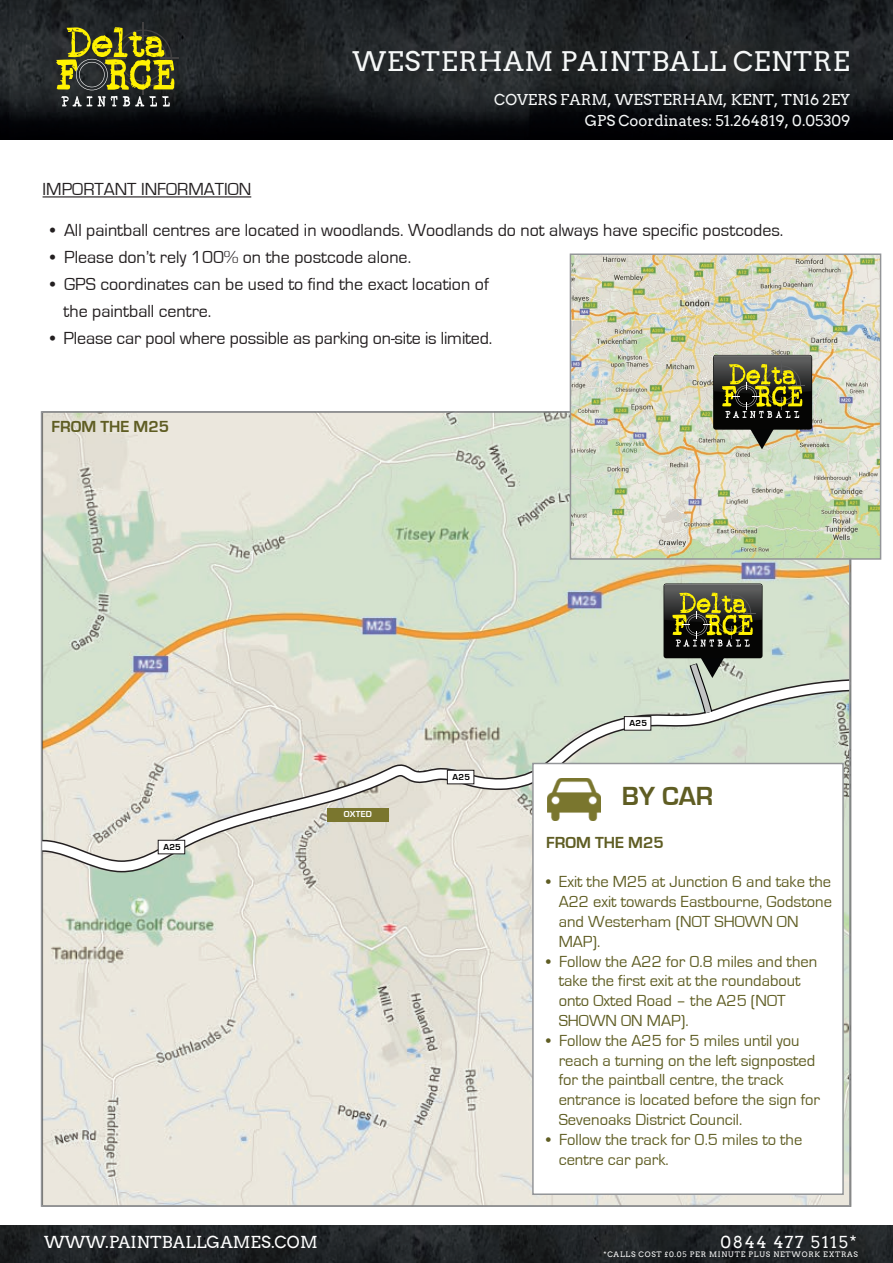
<style>
.page{position:relative;width:893px;height:1263px;background:#fff}
.page>*{position:absolute;margin:0;border:0;box-sizing:border-box;transform-origin:0 0}
.t1{font:27px "Arvo";letter-spacing:.025em;color:#f6f8f8}
.t2{font:700 27px "Eurostile";color:#5f5d23}
.t3{font:18px/27px "Eurostile";color:#231f20}
.t4{font:16.5px/19.8px "Eurostile";color:#5f5d23}
.t5{font:16.5px "Arvo";letter-spacing:.01em;color:#fff}
.t6{font:700 16.5px "Eurostile";color:#5f5d23}
.t7{font:16.5px "Arvo";letter-spacing:.1em;color:#fff}
.t8{font:15px "Arvo";color:#f6f8f8}
.t9{font:700 9px "Eurostile";letter-spacing:.025em;color:#000001}
.t10{font:700 9px "Eurostile";letter-spacing:.025em;color:#fff}
.t11{font:7.5px "Arvo";letter-spacing:.1em;color:#fff}
</style>
<div class="page">
<img style="left:0;top:0;width:892px;height:139px">
<img style="left:0;top:1225px;width:892px;height:38px">
<svg style="left:56px;top:22px;width:123px;height:85px;background:#5e5d28"></svg>
<hr style="left:43px;top:196px;width:208px;height:2px;background:#231f20">
<img style="left:45px;top:414px;width:802px;height:790px">
<svg style="left:44px;top:672px;width:803px;height:208px;background:#d5ddce"></svg>
<svg style="left:44px;top:675px;width:803px;height:201px;background:#dbddd0"></svg>
<div style="left:327px;top:808px;width:61px;height:14px;background:#7a762e"></div>
<div style="left:663px;top:584px;width:99px;height:74px;background:#050504;border-radius:3px"></div>
<svg style="left:664px;top:584px;width:97px;height:63px"></svg>
<div style="left:447px;top:770px;width:27px;height:14px;background:#fff;border:1px solid #231f20"></div>
<div style="left:624px;top:716px;width:27px;height:15px;background:#fff;border:1px solid #231f20"></div>
<div style="left:158px;top:840px;width:27px;height:14px;background:#fff;border:1px solid #231f20"></div>
<img style="left:572px;top:257px;width:306px;height:300px">
<svg style="left:749px;top:430px;width:25px;height:19px"></svg>
<div style="left:713px;top:355px;width:99px;height:75px;background:#050504;border-radius:3px"></div>
<svg style="left:713px;top:356px;width:98px;height:62px"></svg>
<div style="left:569px;top:254px;width:312px;height:306px;border:2px solid #939598"></div>
<svg style="left:688px;top:658px;width:37px;height:57px;background:#abb4a9"></svg>
<div style="left:532px;top:763px;width:311px;height:432px;background:#fff;border:2px solid #939598"></div>
<img style="left:547px;top:779px;width:53px;height:42px">
<h1 class="t1" style="left:352px;top:45px;width:499px">WESTERHAM PAINTBALL CENTRE</h1>
<p class="t8" style="left:494px;top:91px;width:357px">COVERS FARM, WESTERHAM, KENT, TN16 2EY</p>
<p class="t8" style="left:585px;top:112px;width:267px">GPS Coordinates: 51.264819, 0.05309</p>
<p class="t3" style="left:43px;top:176px;width:210px">IMPORTANT INFORMATION</p>
<p class="t3" style="left:50px;top:217px;width:735px">• All paintball centres are located in woodlands. Woodlands do not always have specific postcodes.</p>
<p class="t3" style="left:50px;top:244px;width:362px">• Please don’t rely 100% on the postcode alone.</p>
<p class="t3" style="left:64px;top:271px;width:426px;text-indent:-14px">• GPS coordinates can be used to find the exact location of the paintball centre.</p>
<p class="t3" style="left:50px;top:325px;width:443px">• Please car pool where possible as parking on-site is limited.</p>
<p class="t6" style="left:52px;top:418px;width:119px">FROM THE M25</p>
<p class="t9" style="left:163px;top:842px;width:19px">A25</p>
<p class="t10" style="left:344px;top:810px;width:30px">OXTED</p>
<p class="t9" style="left:452px;top:772px;width:19px">A25</p>
<p class="t9" style="left:629px;top:718px;width:19px">A25</p>
<h1 class="t2" style="left:621px;top:782px;width:93px">BY CAR</h1>
<p class="t6" style="left:546px;top:833px;width:119px">FROM THE M25</p>
<p class="t4" style="left:558px;top:872px;width:275px;text-indent:-12px">• Exit the M25 at Junction 6 and take the<br>A22 exit towards Eastbourne, Godstone and Westerham (NOT SHOWN ON<br>MAP).</p>
<p class="t4" style="left:558px;top:952px;width:260px;text-indent:-12px">• Follow the A22 for 0.8 miles and then take the first exit at the roundabout onto Oxted Road – the A25 (NOT<br>SHOWN ON MAP).</p>
<p class="t4" style="left:558px;top:1031px;width:263px;text-indent:-12px">• Follow the A25 for 5 miles until you reach a turning on the left signposted for the paintball centre, the track entrance is located before the sign for Sevenoaks District Council.</p>
<p class="t4" style="left:558px;top:1130px;width:245px;text-indent:-12px">• Follow the track for 0.5 miles to the centre car park.</p>
<p class="t5" style="left:44px;top:1232px;width:275px">WWW.PAINTBALLGAMES.COM</p>
<p class="t7" style="left:720px;top:1232px;width:137px">0844 477 5115*</p>
<p class="t11" style="left:603px;top:1250px;width:256px">*CALLS COST £0.05 PER MINUTE PLUS NETWORK EXTRAS</p>
</div>
